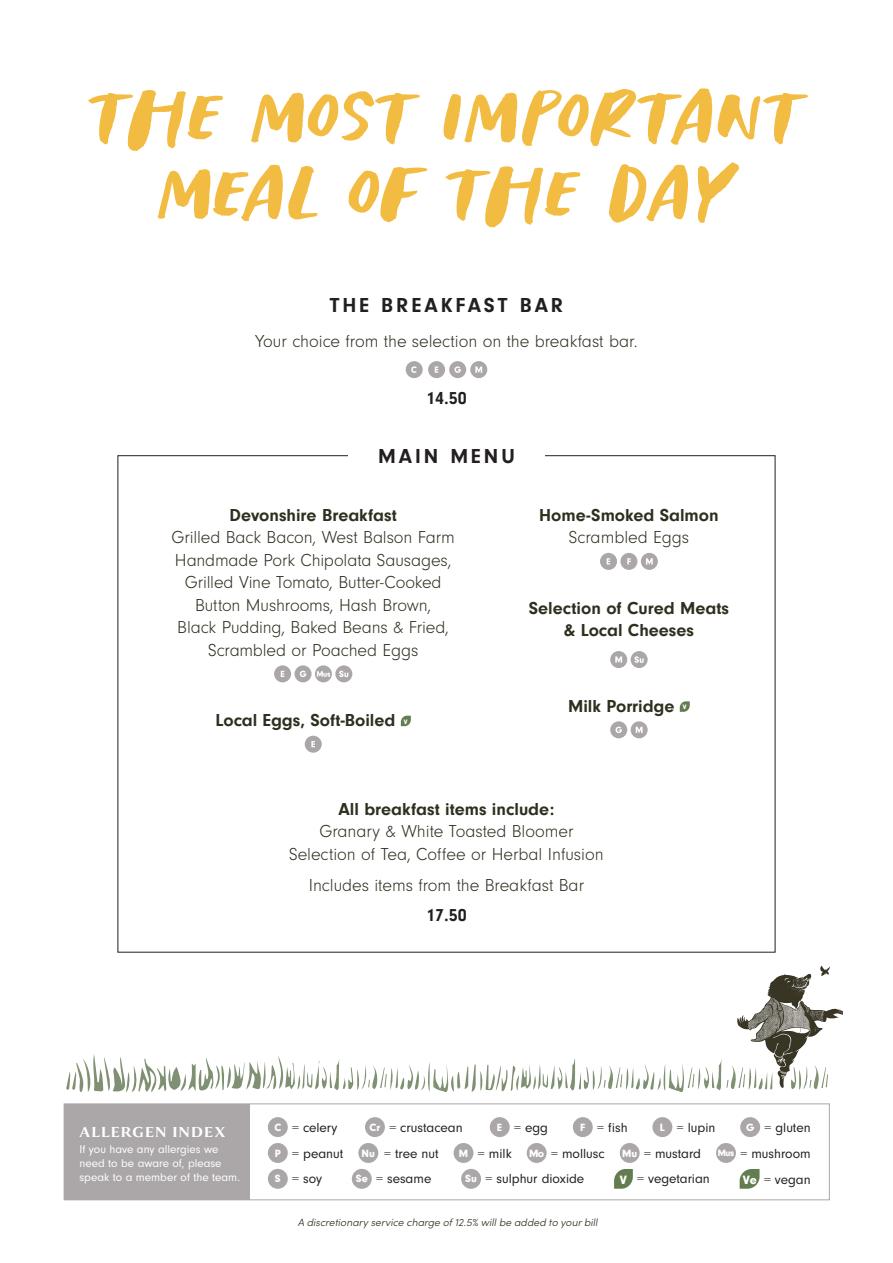
<style>
.page{position:relative;width:893px;height:1263px;background:#fff}
.page>*{position:absolute;margin:0;border:0;box-sizing:border-box;transform-origin:0 0}
.Menu_Section_Heading{font:700 21px "Neuzeit Gro";letter-spacing:.14em;color:#231f20}
.MENU_FOOD_DESCRIPTION{font:300 18px/22.5px "Neuzeit Gro";letter-spacing:-.005em;color:#2f2f20;text-align:center}
.MENU_FOOD_ITEM_StandAlone{font:700 18px/22.5px "Neuzeit Gro";color:#2f2f20;text-align:center}
.MENU_FOOD_ITEM_WITH_DESCRIPTION{font:700 18px "Neuzeit Gro";color:#2f2f20}
.Menu_Pricing{font:700 18px "Neuzeit Gro";color:#231f20}
.t1{font:600 15.75px "Collier";letter-spacing:.075em;color:#fff}
.t2{font:13.65px "Neuzeit Gro";color:#231f20}
.t3{font:11.7px/14.1px "Neuzeit Gro";color:#fff}
.t4{font:italic 300 10.5px "Sofia Pro";color:#2f2f20}
.t5{font:900 6.6px "Neuzeit Gro";color:#fff}
.s1{font-weight:900;font-size:10.95px;color:#fff}
.s2{font-weight:900;font-size:9.6px;color:#fff}
.s3{font-weight:900;font-size:12.6px;color:#fff}
</style>
<div class="page">
<div style="left:620px;top:1143px;width:20px;height:20px;background:#aba7a8;border-radius:50%"></div>
<div style="left:268px;top:1169px;width:20px;height:20px;background:#aba7a8;border-radius:50%"></div>
<div style="left:268px;top:1117px;width:20px;height:20px;background:#aba7a8;border-radius:50%"></div>
<div style="left:64px;top:1103px;width:766px;height:97px;border:1px solid #aba7a8"></div>
<div style="left:716px;top:1143px;width:20px;height:20px;background:#aba7a8;border-radius:50%"></div>
<div style="left:740px;top:1117px;width:20px;height:20px;background:#aba7a8;border-radius:50%"></div>
<div style="left:268px;top:1143px;width:20px;height:20px;background:#aba7a8;border-radius:50%"></div>
<div style="left:352px;top:1169px;width:20px;height:20px;background:#aba7a8;border-radius:50%"></div>
<div style="left:358px;top:1143px;width:20px;height:20px;background:#aba7a8;border-radius:50%"></div>
<div style="left:365px;top:1117px;width:20px;height:20px;background:#aba7a8;border-radius:50%"></div>
<div style="left:64px;top:1104px;width:186px;height:96px;background:#aba7a8"></div>
<div style="left:461px;top:1169px;width:20px;height:20px;background:#aba7a8;border-radius:50%"></div>
<div style="left:573px;top:1117px;width:20px;height:20px;background:#aba7a8;border-radius:50%"></div>
<div style="left:490px;top:1117px;width:20px;height:20px;background:#aba7a8;border-radius:50%"></div>
<div style="left:652px;top:1117px;width:20px;height:20px;background:#aba7a8;border-radius:50%"></div>
<div style="left:527px;top:1143px;width:20px;height:20px;background:#aba7a8;border-radius:50%"></div>
<div style="left:454px;top:1143px;width:19px;height:20px;background:#aba7a8;border-radius:50%"></div>
<svg style="left:740px;top:1169px;width:20px;height:20px"></svg>
<svg style="left:614px;top:1169px;width:19px;height:20px"></svg>
<svg style="left:157px;top:162px;width:582px;height:66px"></svg>
<svg style="left:88px;top:88px;width:720px;height:63px"></svg>
<svg style="left:66px;top:965px;width:776px;height:128px"></svg>
<div style="left:406px;top:361px;width:17px;height:17px;background:#aba7a8;border-radius:50%"></div>
<svg style="left:411px;top:366px;width:6px;height:7px"></svg>
<div style="left:428px;top:361px;width:17px;height:17px;background:#aba7a8;border-radius:50%"></div>
<svg style="left:435px;top:366px;width:3px;height:7px"></svg>
<div style="left:449px;top:361px;width:17px;height:17px;background:#aba7a8;border-radius:50%"></div>
<svg style="left:454px;top:366px;width:7px;height:7px"></svg>
<div style="left:470px;top:361px;width:17px;height:17px;background:#aba7a8;border-radius:50%"></div>
<svg style="left:475px;top:366px;width:7px;height:7px"></svg>
<div style="left:274px;top:665px;width:17px;height:17px;background:#aba7a8;border-radius:50%"></div>
<svg style="left:281px;top:671px;width:3px;height:6px"></svg>
<div style="left:294px;top:665px;width:18px;height:17px;background:#aba7a8;border-radius:50%"></div>
<svg style="left:300px;top:671px;width:6px;height:6px"></svg>
<div style="left:315px;top:665px;width:17px;height:17px;background:#aba7a8;border-radius:50%"></div>
<svg style="left:317px;top:671px;width:13px;height:6px"></svg>
<div style="left:335px;top:665px;width:17px;height:17px;background:#aba7a8;border-radius:50%"></div>
<svg style="left:339px;top:671px;width:9px;height:6px"></svg>
<svg style="left:401px;top:716px;width:10px;height:10px"></svg>
<div style="left:305px;top:736px;width:17px;height:17px;background:#aba7a8;border-radius:50%"></div>
<svg style="left:311px;top:741px;width:4px;height:6px"></svg>
<div style="left:600px;top:553px;width:17px;height:17px;background:#aba7a8;border-radius:50%"></div>
<svg style="left:607px;top:558px;width:3px;height:6px"></svg>
<div style="left:620px;top:553px;width:17px;height:17px;background:#aba7a8;border-radius:50%"></div>
<svg style="left:627px;top:558px;width:4px;height:6px"></svg>
<div style="left:641px;top:553px;width:17px;height:17px;background:#aba7a8;border-radius:50%"></div>
<svg style="left:646px;top:558px;width:7px;height:7px"></svg>
<div style="left:610px;top:651px;width:17px;height:17px;background:#aba7a8;border-radius:50%"></div>
<svg style="left:615px;top:656px;width:7px;height:7px"></svg>
<div style="left:631px;top:651px;width:17px;height:17px;background:#aba7a8;border-radius:50%"></div>
<svg style="left:634px;top:656px;width:10px;height:7px"></svg>
<svg style="left:680px;top:701px;width:10px;height:11px"></svg>
<div style="left:610px;top:721px;width:17px;height:17px;background:#aba7a8;border-radius:50%"></div>
<svg style="left:615px;top:727px;width:7px;height:6px"></svg>
<div style="left:631px;top:721px;width:17px;height:17px;background:#aba7a8;border-radius:50%"></div>
<svg style="left:636px;top:727px;width:7px;height:6px"></svg>
<p class="Menu_Section_Heading" style="left:330px;top:293px;width:235px">THE BREAKFAST BAR</p>
<p class="MENU_FOOD_DESCRIPTION" style="left:255px;top:330px;width:384px">Your choice from the selection on the breakfast bar.</p>
<p class="Menu_Pricing" style="left:426px;top:388px;width:42px">14.50</p>
<p class="Menu_Section_Heading" style="left:378px;top:444px;width:138px">MAIN MENU</p>
<p class="MENU_FOOD_ITEM_WITH_DESCRIPTION" style="left:230px;top:505px;width:169px">Devonshire Breakfast</p>
<p class="MENU_FOOD_DESCRIPTION" style="left:172px;top:527px;width:285px">Grilled Back Bacon, West Balson Farm Handmade Pork Chipolata Sausages, Grilled Vine Tomato, Butter-Cooked Button Mushrooms, Hash Brown,<br>Black Pudding, Baked Beans &amp; Fried, Scrambled or Poached Eggs</p>
<p class="MENU_FOOD_ITEM_StandAlone" style="left:216px;top:709px;width:181px">Local Eggs, Soft-Boiled</p>
<p class="t5" style="left:404px;top:717px;width:5px">V</p>
<p class="MENU_FOOD_ITEM_WITH_DESCRIPTION" style="left:539px;top:505px;width:181px">Home-Smoked Salmon</p>
<p class="MENU_FOOD_DESCRIPTION" style="left:569px;top:527px;width:122px">Scrambled Eggs</p>
<p class="MENU_FOOD_ITEM_StandAlone" style="left:529px;top:597px;width:202px">Selection of Cured Meats &amp; Local Cheeses</p>
<p class="MENU_FOOD_ITEM_StandAlone" style="left:568px;top:695px;width:108px">Milk Porridge</p>
<p class="t5" style="left:683px;top:703px;width:5px">V</p>
<p class="MENU_FOOD_ITEM_WITH_DESCRIPTION" style="left:338px;top:799px;width:217px">All breakfast items include:</p>
<p class="MENU_FOOD_DESCRIPTION" style="left:289px;top:821px;width:316px">Granary &amp; White Toasted Bloomer<br>Selection of Tea, Coffee or Herbal Infusion</p>
<p class="MENU_FOOD_DESCRIPTION" style="left:309px;top:874px;width:277px">Includes items from the Breakfast Bar</p>
<p class="Menu_Pricing" style="left:426px;top:905px;width:42px">17.50</p>
<p class="t1" style="left:80px;top:1122px;width:147px">ALLERGEN INDEX</p>
<p class="t3" style="left:80px;top:1142px;width:162px">If you have any allergies we need to be aware of, please speak to a member of the team.</p>
<p class="t2" style="left:274px;top:1120px;width:65px"><span class="s1">C</span> = celery</p>
<p class="t2" style="left:275px;top:1146px;width:70px"><span class="s1">P</span> = peanut</p>
<p class="t2" style="left:497px;top:1120px;width:52px"><span class="s1">E</span> = egg</p>
<p class="t2" style="left:580px;top:1120px;width:49px"><span class="s1">F</span> = fish</p>
<p class="t2" style="left:660px;top:1120px;width:57px"><span class="s1">L</span> = lupin</p>
<p class="t2" style="left:459px;top:1146px;width:54px"><span class="s1">M</span> = milk</p>
<p class="t2" style="left:529px;top:1146px;width:77px"><span class="s1">Mo</span> = mollusc</p>
<p class="t2" style="left:746px;top:1120px;width:66px"><span class="s1">G</span> = gluten</p>
<p class="t2" style="left:370px;top:1120px;width:95px"><span class="s1">Cr</span> = crustacean</p>
<p class="t2" style="left:718px;top:1146px;width:94px"><span class="s2">Mus</span> = mushroom</p>
<p class="t2" style="left:622px;top:1146px;width:80px"><span class="s1">Mu</span> = mustard</p>
<p class="t2" style="left:362px;top:1146px;width:78px"><span class="s1">Nu</span> = tree nut</p>
<p class="t2" style="left:275px;top:1171px;width:49px"><span class="s1">S</span> = soy</p>
<p class="t2" style="left:356px;top:1171px;width:77px"><span class="s1">Se</span> = sesame</p>
<p class="t2" style="left:465px;top:1171px;width:121px"><span class="s1">Su</span> = sulphur dioxide</p>
<p class="t2" style="left:620px;top:1171px;width:92px"><span class="s3">V</span> = vegetarian</p>
<p class="t2" style="left:743px;top:1172px;width:69px"><span class="s3">Ve</span> = vegan</p>
<p class="t4" style="left:298px;top:1215px;width:301px">A discretionary service charge of 12.5% will be added to your bill</p>
</div>
